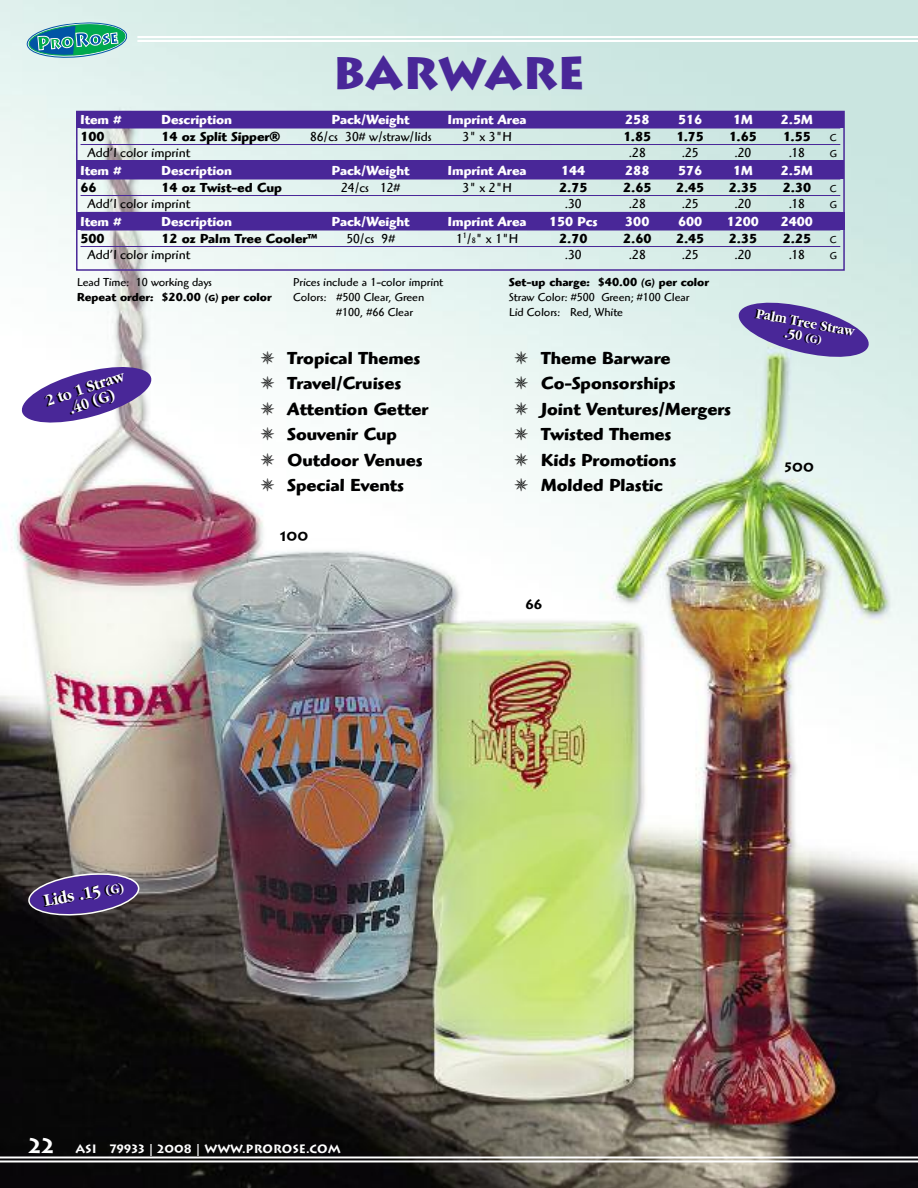
<style>
.page{position:relative;width:918px;height:1188px;background:#fff}
.page>*{position:absolute;margin:0;border:0;box-sizing:border-box;transform-origin:0 0}
.t1{font:900 45px "Lithos";color:#492798}
.t2{font:700 18px/25.5px "Highlander";color:#000}
.t3{font:700 18px "Garamond";color:#fff;scale:.88 1}
.t4{font:700 16.5px/15px "Garamond";color:#fff;text-align:center;scale:.88 1}
.t5{font:700 14.55px/13.2px "Garamond";color:#fff;scale:.88 1}
.t6{font:700 13.5px "Highlander";color:#fff}
.t7{font:13.5px "Highlander";color:#000}
.t8{font:700 13.5px "Highlander";color:#000}
.t9{font:700 13.5px "Lithos";color:#000}
.t10{font:12px "Highlander";color:#000}
.t11{font:700 12px "Highlander";color:#000}
.t12{font:700 12px "Lithos";color:#fff}
.t13{font:10.5px "Highlander";color:#000}
.s1{font-size:8.1px}
.s2{font-size:9px}
.s3{font-size:13.65px}
.s4{font-size:21px}
.s5{font-family:"Highlander";font-weight:400}
</style>
<div class="page">
<img style="left:0;top:0;width:918px;height:1188px">
<svg style="left:19px;top:364px;width:135px;height:62px"></svg>
<hr style="left:137px;top:36px;width:781px;height:2px;background:#fff">
<hr style="left:137px;top:40px;width:781px;height:2px;background:#fff">
<hr style="left:0;top:1157px;width:918px;height:2px;background:#fff">
<hr style="left:0;top:1160px;width:918px;height:2px;background:#fff">
<svg style="left:25px;top:22px;width:103px;height:38px;background:#66b3ad"></svg>
<div style="left:77px;top:212px;width:767px;height:18px;background:#492798"></div>
<div style="left:77px;top:161px;width:767px;height:18px;background:#492798"></div>
<div style="left:77px;top:112px;width:767px;height:16px;background:#492798"></div>
<div style="left:76px;top:111px;width:769px;height:160px;border:2px solid #492798"></div>
<hr style="left:81px;top:128px;width:759px;height:1px;background:#492798">
<hr style="left:81px;top:144px;width:759px;height:1px;background:#492798">
<hr style="left:81px;top:179px;width:759px;height:1px;background:#492798">
<hr style="left:81px;top:195px;width:759px;height:1px;background:#492798">
<hr style="left:81px;top:230px;width:759px;height:1px;background:#492798">
<hr style="left:81px;top:246px;width:759px;height:1px;background:#492798">
<svg style="left:736px;top:299px;width:135px;height:61px;background:#867bb9"></svg>
<svg style="left:27px;top:871px;width:114px;height:47px;background:#543f80"></svg>
<h1 class="t1" style="left:333px;top:47px;width:254px">BARWARE</h1>
<p class="t6" style="left:81px;top:115px;width:42px">Item #</p>
<p class="t6" style="left:162px;top:115px;width:72px">Description</p>
<p class="t6" style="left:332px;top:115px;width:79px">Pack/Weight</p>
<p class="t6" style="left:448px;top:115px;width:80px">Imprint Area</p>
<p class="t6" style="left:625px;top:115px;width:26px">258</p>
<p class="t6" style="left:678px;top:115px;width:26px">516</p>
<p class="t6" style="left:733px;top:115px;width:21px">1M</p>
<p class="t6" style="left:781px;top:115px;width:33px">2.5M</p>
<p class="t8" style="left:81px;top:132px;width:26px">100</p>
<p class="t8" style="left:162px;top:132px;width:120px">14 oz Split Sipper®</p>
<p class="t7" style="left:310px;top:132px;width:123px">86/cs 30# w/straw/lids</p>
<p class="t7" style="left:463px;top:132px;width:51px">3" x 3"H</p>
<p class="t8" style="left:624px;top:132px;width:29px">1.85</p>
<p class="t8" style="left:676px;top:132px;width:29px">1.75</p>
<p class="t8" style="left:729px;top:132px;width:29px">1.65</p>
<p class="t8" style="left:783px;top:132px;width:29px">1.55</p>
<p class="t13" style="left:830px;top:134px;width:8px">C</p>
<p class="t7" style="left:88px;top:148px;width:104px">Add’l color imprint</p>
<p class="t7" style="left:629px;top:148px;width:18px">.28</p>
<p class="t7" style="left:682px;top:148px;width:18px">.25</p>
<p class="t7" style="left:735px;top:148px;width:18px">.20</p>
<p class="t7" style="left:789px;top:148px;width:18px">.18</p>
<p class="t13" style="left:830px;top:150px;width:9px">G</p>
<p class="t6" style="left:81px;top:166px;width:42px">Item #</p>
<p class="t6" style="left:162px;top:166px;width:72px">Description</p>
<p class="t6" style="left:332px;top:166px;width:79px">Pack/Weight</p>
<p class="t6" style="left:448px;top:166px;width:80px">Imprint Area</p>
<p class="t6" style="left:561px;top:166px;width:26px">144</p>
<p class="t6" style="left:625px;top:166px;width:26px">288</p>
<p class="t6" style="left:678px;top:166px;width:26px">576</p>
<p class="t6" style="left:733px;top:166px;width:21px">1M</p>
<p class="t6" style="left:781px;top:166px;width:33px">2.5M</p>
<p class="t8" style="left:81px;top:183px;width:18px">66</p>
<p class="t8" style="left:162px;top:183px;width:122px">14 oz Twist-ed Cup</p>
<p class="t7" style="left:341px;top:183px;width:61px">24/cs 12#</p>
<p class="t7" style="left:463px;top:183px;width:51px">3" x 2"H</p>
<p class="t8" style="left:559px;top:183px;width:30px">2.75</p>
<p class="t8" style="left:623px;top:183px;width:30px">2.65</p>
<p class="t8" style="left:676px;top:183px;width:30px">2.45</p>
<p class="t8" style="left:729px;top:183px;width:30px">2.35</p>
<p class="t8" style="left:783px;top:183px;width:30px">2.30</p>
<p class="t13" style="left:830px;top:185px;width:8px">C</p>
<p class="t7" style="left:88px;top:199px;width:104px">Add’l color imprint</p>
<p class="t7" style="left:565px;top:199px;width:18px">.30</p>
<p class="t7" style="left:629px;top:199px;width:18px">.28</p>
<p class="t7" style="left:682px;top:199px;width:18px">.25</p>
<p class="t7" style="left:735px;top:199px;width:18px">.20</p>
<p class="t7" style="left:789px;top:199px;width:18px">.18</p>
<p class="t13" style="left:830px;top:201px;width:9px">G</p>
<p class="t6" style="left:81px;top:217px;width:42px">Item #</p>
<p class="t6" style="left:162px;top:217px;width:72px">Description</p>
<p class="t6" style="left:332px;top:217px;width:79px">Pack/Weight</p>
<p class="t6" style="left:448px;top:217px;width:80px">Imprint Area</p>
<p class="t6" style="left:549px;top:217px;width:50px">150 Pcs</p>
<p class="t6" style="left:625px;top:217px;width:26px">300</p>
<p class="t6" style="left:678px;top:217px;width:26px">600</p>
<p class="t6" style="left:727px;top:217px;width:34px">1200</p>
<p class="t6" style="left:781px;top:217px;width:34px">2400</p>
<p class="t8" style="left:81px;top:234px;width:26px">500</p>
<p class="t8" style="left:162px;top:234px;width:157px">12 oz Palm Tree Cooler™</p>
<p class="t7" style="left:346px;top:234px;width:50px">50/cs 9#</p>
<p class="t7" style="left:456px;top:234px;width:64px">1<sup>1</sup>/<span class="s1">8</span>" x 1"H</p>
<p class="t8" style="left:559px;top:234px;width:30px">2.70</p>
<p class="t8" style="left:623px;top:234px;width:30px">2.60</p>
<p class="t8" style="left:676px;top:234px;width:30px">2.45</p>
<p class="t8" style="left:729px;top:234px;width:30px">2.35</p>
<p class="t8" style="left:783px;top:234px;width:30px">2.25</p>
<p class="t13" style="left:830px;top:236px;width:8px">C</p>
<p class="t7" style="left:88px;top:250px;width:104px">Add’l color imprint</p>
<p class="t7" style="left:565px;top:250px;width:18px">.30</p>
<p class="t7" style="left:629px;top:250px;width:18px">.28</p>
<p class="t7" style="left:682px;top:250px;width:18px">.25</p>
<p class="t7" style="left:735px;top:250px;width:18px">.20</p>
<p class="t7" style="left:789px;top:250px;width:18px">.18</p>
<p class="t13" style="left:830px;top:252px;width:9px">G</p>
<p class="t10" style="left:77px;top:278px;width:136px">Lead Time: 10 working days</p>
<p class="t10" style="left:293px;top:278px;width:151px">Prices include a 1-color imprint</p>
<p class="t11" style="left:509px;top:278px;width:201px">Set-up charge: $40.00 <span class="s2">(G)</span> per color</p>
<p class="t11" style="left:77px;top:293px;width:196px">Repeat order: $20.00 <span class="s2">(G)</span> per color</p>
<p class="t10" style="left:293px;top:293px;width:132px">Colors: #500 Clear, Green</p>
<p class="t10" style="left:509px;top:293px;width:182px">Straw Color: #500 Green; #100 Clear</p>
<p class="t10" style="left:336px;top:308px;width:78px">#100, #66 Clear</p>
<p class="t10" style="left:509px;top:308px;width:115px">Lid Colors: Red, White</p>
<p class="t4" style="left:44px;top:393px;width:95px;rotate:-18deg">2 to 1 Straw .40 (G)</p>
<p class="t2" style="left:261px;top:347px;width:169px">✵ Tropical Themes ✵ Travel/Cruises<br>✵ Attention Getter ✵ Souvenir Cup<br>✵ Outdoor Venues ✵ Special Events</p>
<p class="t2" style="left:514px;top:347px;width:218px">✵ Theme Barware<br>✵ Co-Sponsorships<br>✵ Joint Ventures/Mergers ✵ Twisted Themes<br>✵ Kids Promotions<br>✵ Molded Plastic</p>
<p class="t9" style="left:280px;top:528px;width:30px">100</p>
<p class="t9" style="left:525px;top:596px;width:19px">66</p>
<p class="t5" style="left:788px;top:312px;width:79px;text-indent:-31px;rotate:10deg">Palm Tree Straw .50</p>
<p class="t9" style="left:785px;top:460px;width:31px">500</p>
<p class="t3" style="left:43px;top:890px;width:93px;rotate:-10deg">Lids .15 <span class="s3">(G)</span></p>
<p class="t12" style="left:28px;top:1142px;width:314px"><span class="s4">22</span> ASI 79933 <span class="s5">|</span> 2008 <span class="s5">|</span> WWW.PROROSE.COM</p>
</div>
